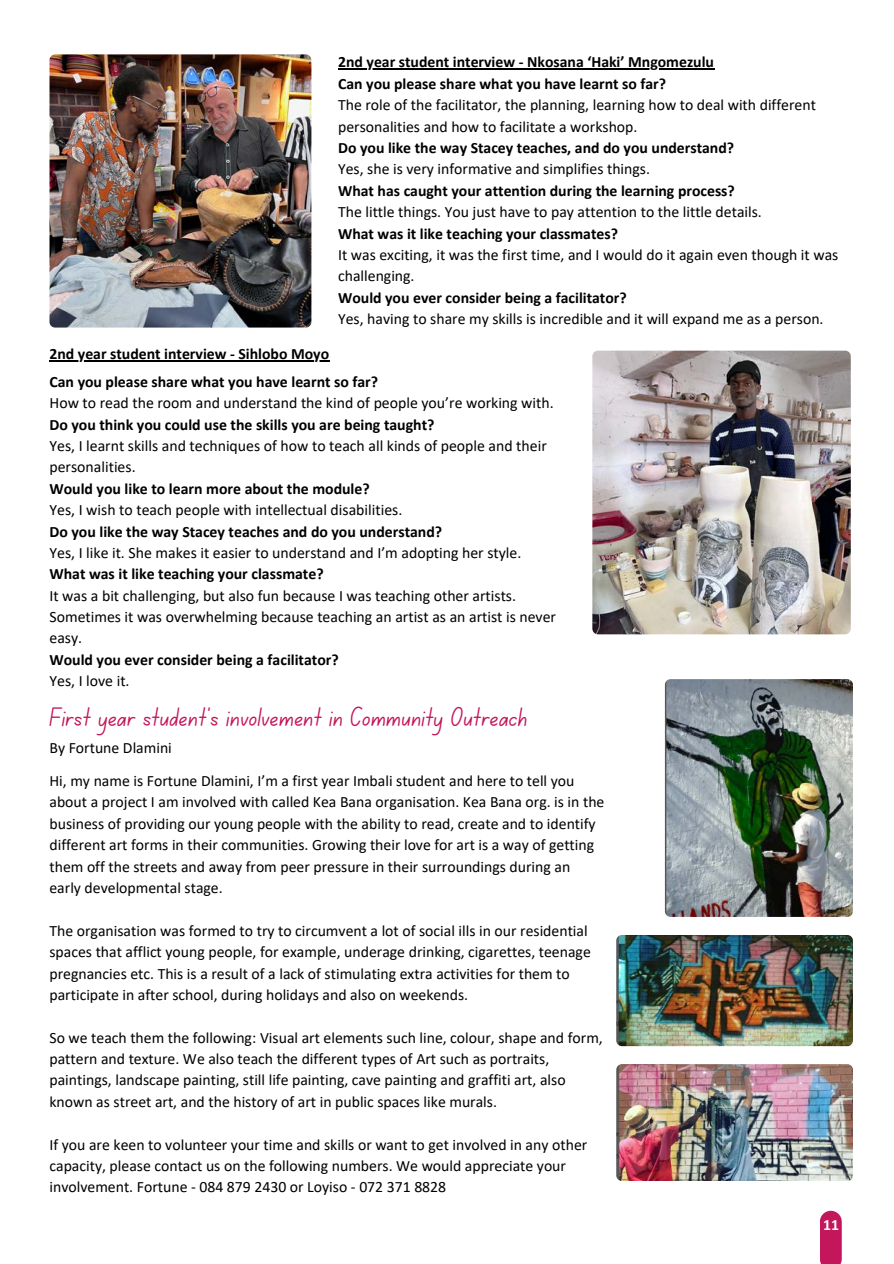
<style>
.page{position:relative;width:894px;height:1264px;background:#fff}
.page>*{position:absolute;margin:0;border:0;box-sizing:border-box;transform-origin:0 0}
.t1{font:27px "Canva School Font";color:#c4165a}
.t2{font:15.75px/21.3px "Calibri";color:#000}
.t3{font:700 15.75px "Calibri";color:#000}
.t4{font:700 15.75px "Calibri";color:#fff}
</style>
<div class="page">
<img style="left:49px;top:54px;width:262px;height:273px;border-radius:6px">
<img style="left:592px;top:350px;width:258px;height:284px;border-radius:6px">
<svg style="left:820px;top:1210px;width:21px;height:53px"></svg>
<hr style="left:338px;top:69px;width:376px;height:1px;background:#000">
<hr style="left:49px;top:360px;width:280px;height:1px;background:#000">
<img style="left:664px;top:679px;width:188px;height:237px;border-radius:6px">
<img style="left:616px;top:935px;width:236px;height:111px;border-radius:6px">
<img style="left:616px;top:1064px;width:236px;height:116px;border-radius:6px">
<p class="t3" style="left:49px;top:347px;width:281px">2nd year student interview - Sihlobo Moyo</p>
<p class="t3" style="left:338px;top:56px;width:377px">2nd year student interview - Nkosana ‘Haki’ Mngomezulu</p>
<p class="t3" style="left:338px;top:77px;width:329px">Can you please share what you have learnt so far?</p>
<p class="t2" style="left:338px;top:96px;width:479px">The role of the facilitator, the planning, learning how to deal with different personalities and how to facilitate a workshop.</p>
<p class="t3" style="left:338px;top:141px;width:397px">Do you like the way Stacey teaches, and do you understand?</p>
<p class="t2" style="left:338px;top:160px;width:313px">Yes, she is very informative and simplifies things.</p>
<p class="t3" style="left:338px;top:184px;width:398px">What has caught your attention during the learning process?</p>
<p class="t2" style="left:338px;top:202px;width:425px">The little things. You just have to pay attention to the little details.</p>
<p class="t3" style="left:338px;top:227px;width:281px">What was it like teaching your classmates?</p>
<p class="t2" style="left:338px;top:245px;width:501px">It was exciting, it was the first time, and I would do it again even though it was challenging.</p>
<p class="t3" style="left:338px;top:291px;width:290px">Would you ever consider being a facilitator?</p>
<h2 class="t2" style="left:338px;top:309px;width:487px">Yes, having to share my skills is incredible and it will expand me as a person.</h2>
<p class="t3" style="left:49px;top:375px;width:330px">Can you please share what you have learnt so far?</p>
<p class="t2" style="left:49px;top:393px;width:505px">How to read the room and understand the kind of people you’re working with.</p>
<p class="t3" style="left:49px;top:418px;width:386px">Do you think you could use the skills you are being taught?</p>
<p class="t2" style="left:49px;top:436px;width:498px">Yes, I learnt skills and techniques of how to teach all kinds of people and their personalities.</p>
<p class="t3" style="left:49px;top:482px;width:321px">Would you like to learn more about the module?</p>
<p class="t2" style="left:49px;top:500px;width:354px">Yes, I wish to teach people with intellectual disabilities.</p>
<p class="t3" style="left:49px;top:524px;width:394px">Do you like the way Stacey teaches and do you understand?</p>
<p class="t2" style="left:49px;top:543px;width:473px">Yes, I like it. She makes it easier to understand and I’m adopting her style.</p>
<p class="t3" style="left:49px;top:567px;width:275px">What was it like teaching your classmate?</p>
<p class="t2" style="left:49px;top:586px;width:508px">It was a bit challenging, but also fun because I was teaching other artists.<br>Sometimes it was overwhelming because teaching an artist as an artist is never easy.</p>
<p class="t3" style="left:49px;top:653px;width:291px">Would you ever consider being a facilitator?</p>
<p class="t2" style="left:49px;top:671px;width:82px">Yes, I love it.</p>
<h1 class="t1" style="left:49px;top:705px;width:479px">First year student’s involvement in Community Outreach</h1>
<p class="t2" style="left:49px;top:771px;width:556px">Hi, my name is Fortune Dlamini, I’m a first year Imbali student and here to tell you about a project I am involved with called Kea Bana organisation. Kea Bana org. is in the business of providing our young people with the ability to read, create and to identify different art forms in their communities. Growing their love for art is a way of getting them off the streets and away from peer pressure in their surroundings during an early developmental stage.</p>
<p class="t2" style="left:49px;top:921px;width:542px">The organisation was formed to try to circumvent a lot of social ills in our residential spaces that afflict young people, for example, underage drinking, cigarettes, teenage pregnancies etc. This is a result of a lack of stimulating extra activities for them to participate in after school, during holidays and also on weekends.</p>
<p class="t2" style="left:49px;top:1028px;width:554px">So we teach them the following: Visual art elements such line, colour, shape and form, pattern and texture. We also teach the different types of Art such as portraits, paintings, landscape painting, still life painting, cave painting and graffiti art, also known as street art, and the history of art in public spaces like murals.</p>
<p class="t2" style="left:49px;top:1134px;width:539px">If you are keen to volunteer your time and skills or want to get involved in any other capacity, please contact us on the following numbers. We would appreciate your involvement. Fortune - 084 879 2430 or Loyiso - 072 371 8828</p>
<p class="t2" style="left:49px;top:738px;width:124px">By Fortune Dlamini</p>
<p class="t4" style="left:823px;top:1217px;width:17px">11</p>
</div>
